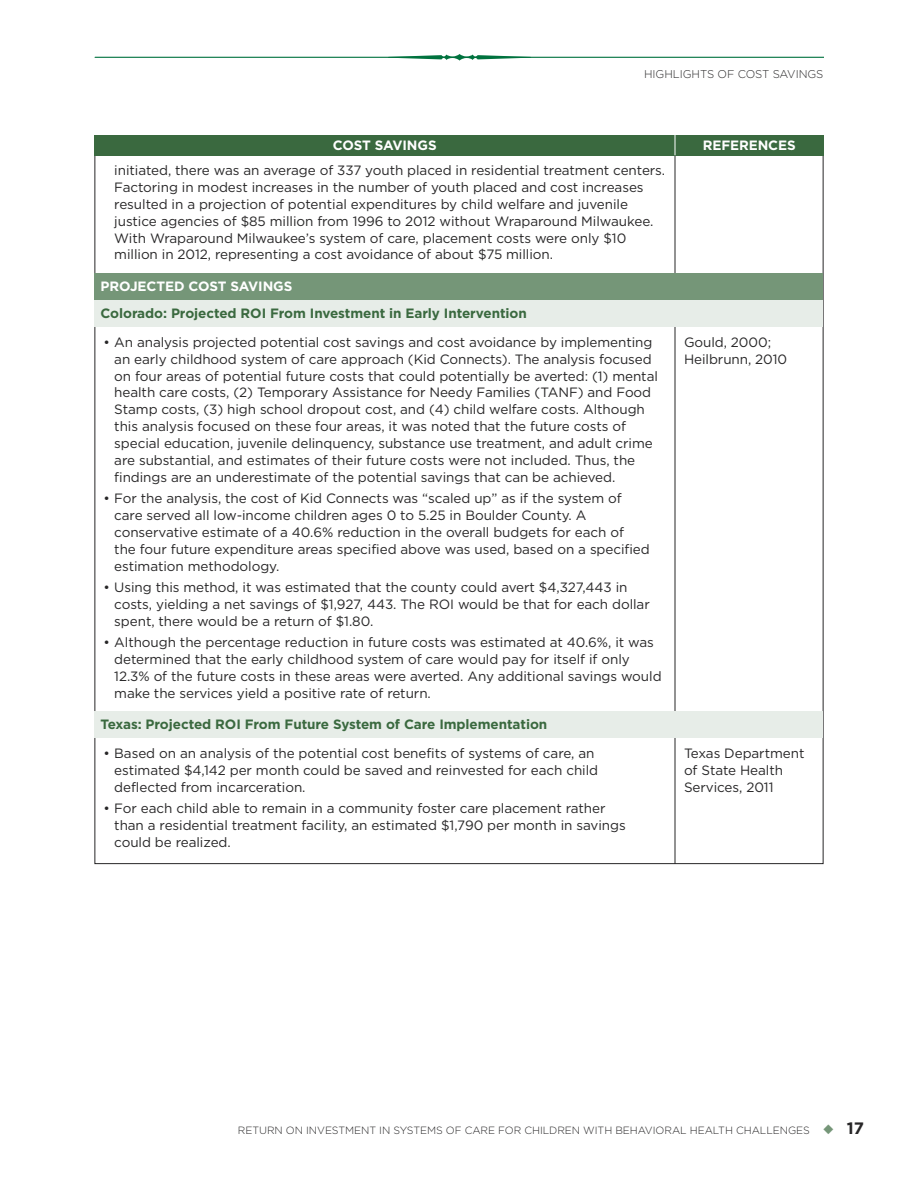
<style>
.page{position:relative;width:918px;height:1188px;background:#fff}
.page>*{position:absolute;margin:0;border:0;box-sizing:border-box;transform-origin:0 0}
.t1{font:13.5px/16.8px "Gotham";letter-spacing:-.005em;color:#272627}
.t2{font:700 13.5px "Gotham";letter-spacing:-.005em;color:#3a693f}
.t3{font:700 13.5px "Gotham";letter-spacing:-.005em;color:#fff}
.t4{font:300 11.25px "Gotham";letter-spacing:-.005em;color:#272627}
.t5{font:300 10.5px "Gotham";letter-spacing:-.005em;color:#272627}
.s1{color:#759678}
.s2{font-weight:700;font-size:16.5px}
</style>
<div class="page">
<hr style="left:95px;top:57px;width:729px;height:1px;background:#00723e">
<svg style="left:388px;top:54px;width:143px;height:7px"></svg>
<hr style="left:675px;top:135px;width:1px;height:729px;background:#272627">
<div style="left:675px;top:135px;width:149px;height:20px;background:#3a693f"></div>
<div style="left:94px;top:135px;width:581px;height:20px;background:#3a693f"></div>
<svg style="left:675px;top:135px;width:1px;height:20px"></svg>
<div style="left:94px;top:273px;width:730px;height:27px;background:#759678"></div>
<div style="left:94px;top:300px;width:730px;height:27px;background:#e7ede8"></div>
<div style="left:94px;top:711px;width:730px;height:27px;background:#e7ede8"></div>
<p class="t4" style="left:644px;top:70px;width:181px">HIGHLIGHTS OF COST SAVINGS</p>
<p class="t3" style="left:333px;top:140px;width:105px">COST SAVINGS</p>
<p class="t3" style="left:703px;top:140px;width:95px">REFERENCES</p>
<p class="t1" style="left:114px;top:163px;width:552px">initiated, there was an average of 337 youth placed in residential treatment centers.<br>Factoring in modest increases in the number of youth placed and cost increases resulted in a projection of potential expenditures by child welfare and juvenile justice agencies of $85 million from 1996 to 2012 without Wraparound Milwaukee.<br>With Wraparound Milwaukee’s system of care, placement costs were only $10 million in 2012, representing a cost avoidance of about $75 million.</p>
<p class="t3" style="left:100px;top:282px;width:193px">PROJECTED COST SAVINGS</p>
<p class="t2" style="left:100px;top:309px;width:428px">Colorado: Projected ROI From Investment in Early Intervention</p>
<p class="t1" style="left:114px;top:335px;width:545px;text-indent:-11px">• An analysis projected potential cost savings and cost avoidance by implementing an early childhood system of care approach (Kid Connects). The analysis focused on four areas of potential future costs that could potentially be averted: (1) mental health care costs, (2) Temporary Assistance for Needy Families (TANF) and Food Stamp costs, (3) high school dropout cost, and (4) child welfare costs. Although this analysis focused on these four areas, it was noted that the future costs of special education, juvenile delinquency, substance use treatment, and adult crime are substantial, and estimates of their future costs were not included. Thus, the findings are an underestimate of the potential savings that can be achieved.</p>
<p class="t1" style="left:114px;top:491px;width:537px;text-indent:-11px">• For the analysis, the cost of Kid Connects was “scaled up” as if the system of care served all low-income children ages 0 to 5.25 in Boulder County. A conservative estimate of a 40.6% reduction in the overall budgets for each of<br>the four future expenditure areas specified above was used, based on a specified estimation methodology.</p>
<p class="t1" style="left:114px;top:580px;width:537px;text-indent:-11px">• Using this method, it was estimated that the county could avert $4,327,443 in costs, yielding a net savings of $1,927, 443. The ROI would be that for each dollar spent, there would be a return of $1.80.</p>
<p class="t1" style="left:114px;top:635px;width:549px;text-indent:-11px">• Although the percentage reduction in future costs was estimated at 40.6%, it was determined that the early childhood system of care would pay for itself if only 12.3% of the future costs in these areas were averted. Any additional savings would make the services yield a positive rate of return.</p>
<p class="t2" style="left:100px;top:720px;width:448px">Texas: Projected ROI From Future System of Care Implementation</p>
<p class="t1" style="left:114px;top:746px;width:485px;text-indent:-11px">• Based on an analysis of the potential cost benefits of systems of care, an estimated $4,142 per month could be saved and reinvested for each child deflected from incarceration.</p>
<p class="t1" style="left:114px;top:801px;width:513px;text-indent:-11px">• For each child able to remain in a community foster care placement rather than a residential treatment facility, an estimated $1,790 per month in savings could be realized.</p>
<p class="t1" style="left:684px;top:335px;width:105px">Gould, 2000;<br>Heilbrunn, 2010</p>
<p class="t1" style="left:684px;top:746px;width:122px">Texas Department of State Health<br>Services, 2011</p>
<p class="t5" style="left:238px;top:1126px;width:628px">RETURN ON INVESTMENT IN SYSTEMS OF CARE FOR CHILDREN WITH BEHAVIORAL HEALTH CHALLENGES <span class="s1">◆</span> <span class="s2">17</span></p>
</div>
